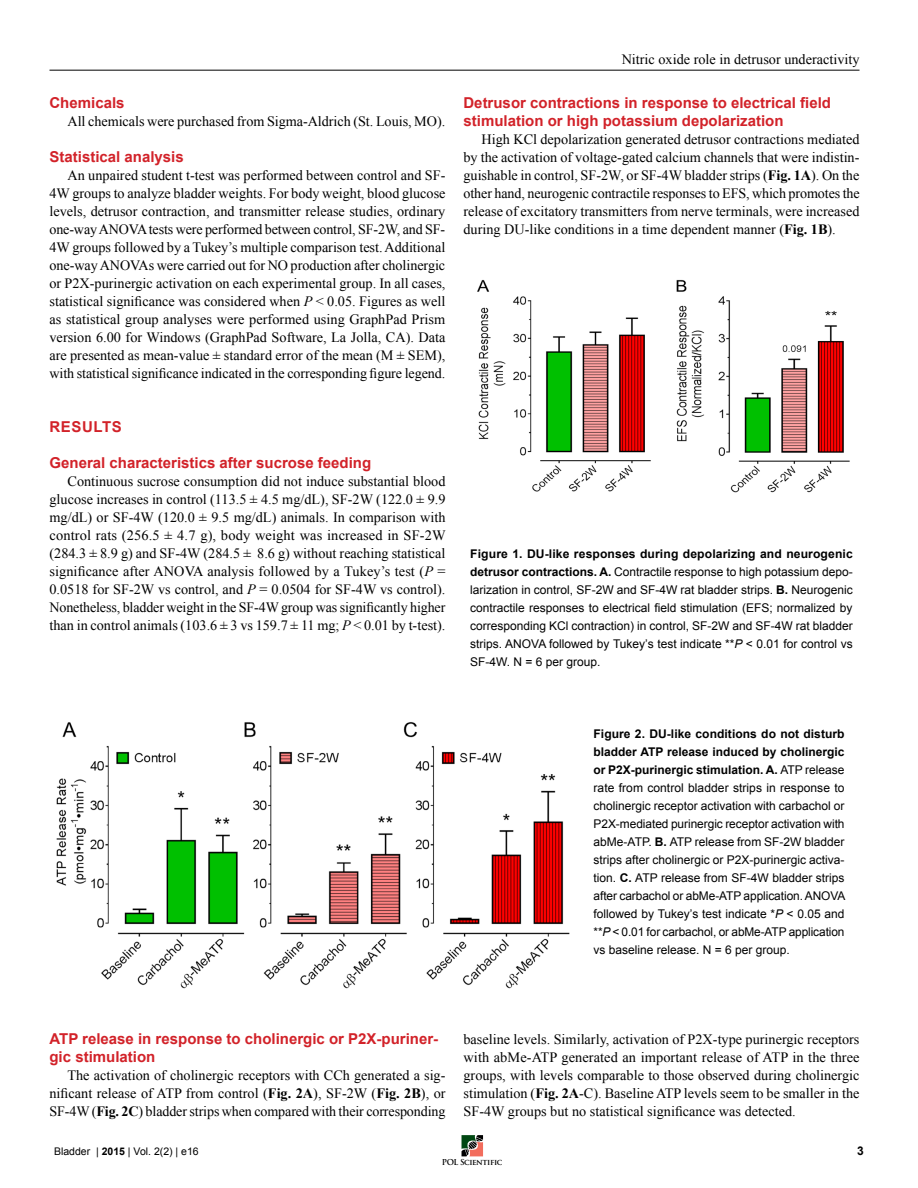
<style>
.page{position:relative;width:918px;height:1188px;background:#fff}
.page>*{position:absolute;margin:0;border:0;box-sizing:border-box;transform-origin:0 0}
.t1{font:700 15px/18px "Arial";color:#d22229}
.t2{font:700 15px "Arial";letter-spacing:.04em;color:#d22229}
.t3{font:14.25px/18px "Times New Roman";color:#000;text-align:justify}
.t4{font:12px/18px "Arial";color:#000;text-align:justify}
.t5{font:700 12px "Arial";color:#000}
.t6{font:10.5px "Arial";color:#000}
.t7{font:700 7.95px "Trajan Pro";letter-spacing:-.05em;color:#000}
.s1{font-style:italic}
.s2{font-weight:700}
</style>
<div class="page">
<svg style="left:462px;top:1135px;width:21px;height:21px"></svg>
<hr style="left:50px;top:70px;width:810px;height:1px;background:#000">
<img style="left:477px;top:279px;width:373px;height:214px">
<img style="left:56px;top:722px;width:514px;height:267px">
<p class="t1" style="left:50px;top:94px;width:77px">Chemicals</p>
<p class="t3" style="left:68px;top:112px;width:379px">All chemicals were purchased from Sigma-Aldrich (St. Louis, MO).</p>
<p class="t1" style="left:50px;top:148px;width:136px">Statistical analysis</p>
<p class="t3" style="left:50px;top:166px;width:398px;text-indent:18px">An unpaired student t-test was performed between control and SF-4W groups to analyze bladder weights. For body weight, blood glucose levels, detrusor contraction, and transmitter release studies, ordinary one-way ANOVA tests were performed between control, SF-2W, and SF-4W groups followed by a Tukey’s multiple comparison test. Additional one-way ANOVAs were carried out for NO production after cholinergic or P2X-purinergic activation on each experimental group. In all cases, statistical significance was considered when <span class="s1">P</span> &lt; 0.05. Figures as well as statistical group analyses were performed using GraphPad Prism version 6.00 for Windows (GraphPad Software, La Jolla, CA). Data are presented as mean-value ± standard error of the mean (M ± SEM), with statistical significance indicated in the corresponding figure legend.</p>
<p class="t2" style="left:50px;top:417px;width:74px">RESULTS</p>
<p class="t1" style="left:50px;top:454px;width:323px">General characteristics after sucrose feeding</p>
<p class="t3" style="left:50px;top:472px;width:398px;text-indent:18px">Continuous sucrose consumption did not induce substantial blood glucose increases in control (113.5 ± 4.5 mg/dL), SF-2W (122.0 ± 9.9 mg/dL) or SF-4W (120.0 ± 9.5 mg/dL) animals. In comparison with control rats (256.5 ± 4.7 g), body weight was increased in SF-2W (284.3 ± 8.9 g) and SF-4W (284.5 ± 8.6 g) without reaching statistical significance after ANOVA analysis followed by a Tukey’s test (<span class="s1">P</span> = 0.0518 for SF-2W vs control, and <span class="s1">P</span> = 0.0504 for SF-4W vs control).<br>Nonetheless, bladder weight in the SF-4W group was significantly higher than in control animals (103.6 ± 3 vs 159.7 ± 11 mg; <span class="s1">P</span> &lt; 0.01 by t-test).</p>
<p class="t3" style="left:622px;top:50px;width:239px">Nitric oxide role in detrusor underactivity</p>
<p class="t1" style="left:464px;top:94px;width:369px">Detrusor contractions in response to electrical field stimulation or high potassium depolarization</p>
<p class="t3" style="left:464px;top:130px;width:398px;text-indent:18px">High KCl depolarization generated detrusor contractions mediated by the activation of voltage-gated calcium channels that were indistin&shy;guishable in control, SF-2W, or SF-4W bladder strips (<span class="s2">Fig. 1A</span>). On the other hand, neurogenic contractile responses to EFS, which promotes the release of excitatory transmitters from nerve terminals, were increased during DU-like conditions in a time dependent manner (<span class="s2">Fig. 1B</span>).</p>
<p class="t4" style="left:470px;top:545px;width:384px"><span class="s2">Figure 1. DU-like responses during depolarizing and neurogenic detrusor contractions. A.</span> Contractile response to high potassium depo&shy;larization in control, SF-2W and SF-4W rat bladder strips. <span class="s2">B.</span> Neurogenic contractile responses to electrical field stimulation (EFS; normalized by corresponding KCl contraction) in control, SF-2W and SF-4W rat bladder strips. ANOVA followed by Tukey’s test indicate **<span class="s1">P</span> &lt; 0.01 for control vs SF-4W. N = 6 per group.</p>
<p class="t4" style="left:594px;top:725px;width:253px"><span class="s2">Figure 2. DU-like conditions do not disturb bladder ATP release induced by cholinergic or P2X-purinergic stimulation. A.</span> ATP release rate from control bladder strips in response to cholinergic receptor activation with carbachol or P2X-mediated purinergic receptor activation with abMe-ATP. <span class="s2">B.</span> ATP release from SF-2W bladder strips after cholinergic or P2X-purinergic activa&shy;tion. <span class="s2">C.</span> ATP release from SF-4W bladder strips after carbachol or abMe-ATP application. ANOVA followed by Tukey’s test indicate *<span class="s1">P</span> &lt; 0.05 and **<span class="s1">P</span> &lt; 0.01 for carbachol, or abMe-ATP application vs baseline release. N = 6 per group.</p>
<p class="t1" style="left:50px;top:1030px;width:390px">ATP release in response to cholinergic or P2X-puriner&shy;gic stimulation</p>
<p class="t3" style="left:50px;top:1066px;width:398px;text-indent:18px">The activation of cholinergic receptors with CCh generated a sig&shy;nificant release of ATP from control (<span class="s2">Fig. 2A</span>), SF-2W (<span class="s2">Fig. 2B</span>), or SF-4W (<span class="s2">Fig. 2C</span>) bladder strips when compared with their corresponding</p>
<p class="t3" style="left:464px;top:1030px;width:398px">baseline levels. Similarly, activation of P2X-type purinergic receptors with abMe-ATP generated an important release of ATP in the three groups, with levels comparable to those observed during cholinergic stimulation (<span class="s2">Fig. 2A</span>-C). Baseline ATP levels seem to be smaller in the SF-4W groups but no statistical significance was detected.</p>
<p class="t6" style="left:54px;top:1145px;width:146px">Bladder | <span class="s2">2015</span> | Vol. 2(2) | e16</p>
<p class="t5" style="left:857px;top:1143px;width:8px">3</p>
<p class="t7" style="left:442px;top:1158px;width:62px">POL Scientific</p>
</div>
